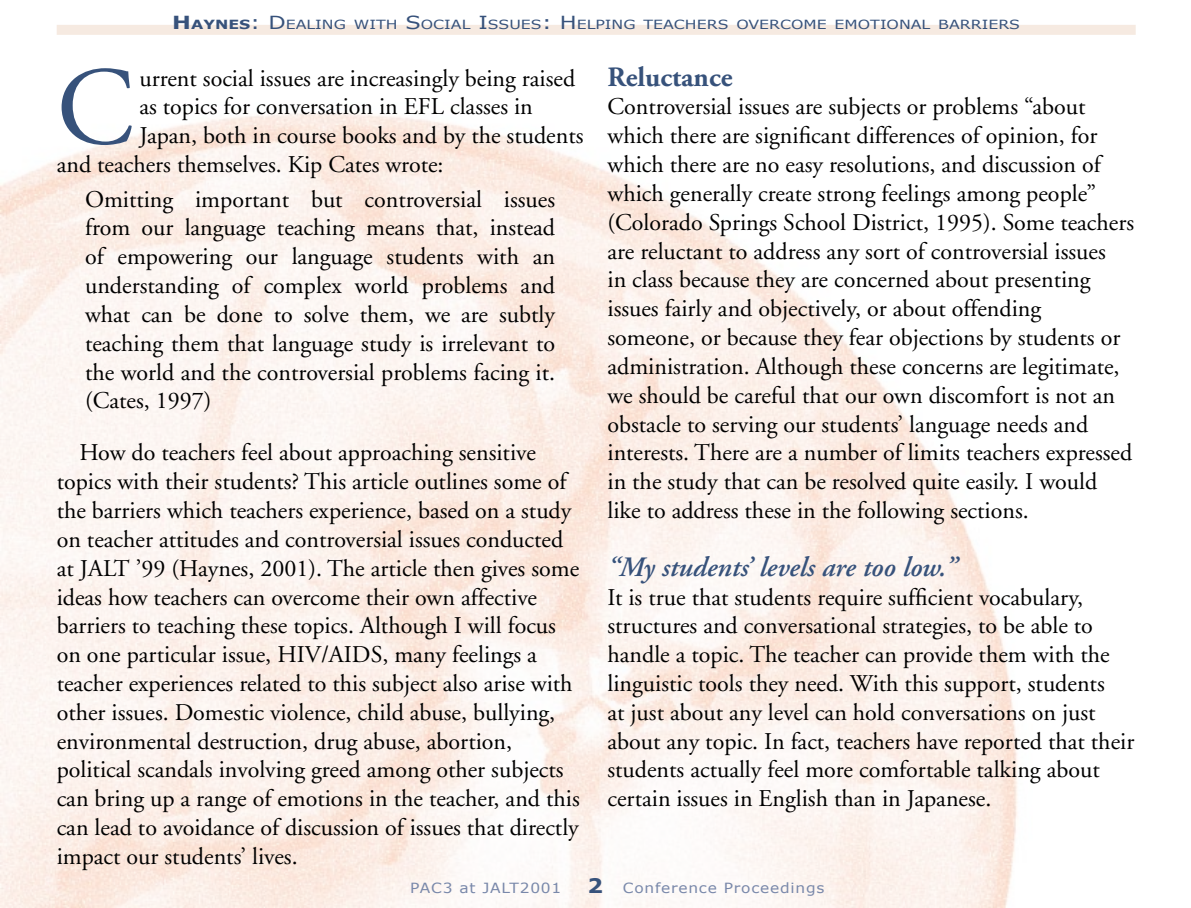
<style>
.page{position:relative;width:1191px;height:908px;background:#fff}
.page>*{position:absolute;margin:0;border:0;box-sizing:border-box;transform-origin:0 0}
.Main_Text_Drop_Cap{font:110.8px "Adobe Garamond";color:#37527b}
.Subtitle_Italic{font:italic 600 28px "Adobe Garamond";color:#37527b}
.Subtitle{font:700 28px "Adobe Garamond";color:#37527b}
.Main_Text{font:24px/28.8px "Adobe Garamond";color:#000}
.Main_Text_Indent{font:24px/28.8px "Adobe Garamond";color:#000}
.Indent_Quote{font:24px/28.8px "Adobe Garamond";color:#000;text-align:justify}
.Main_Text_Drop_Cap-2{font:24px "Adobe Garamond";color:#000}
.t1{font:14px "Verdana";letter-spacing:.05em;color:#7988aa;scale:1.1 1}
.t2{font:12.6px "Verdana";color:#37527b;scale:1.25 1}
.s1{font-weight:700;font-size:18px}
.s2{font-weight:700}
.s3{font-size:18px}
.s4{font-weight:700;font-size:20px;color:#37527b}
</style>
<div class="page">
<div style="left:57px;top:25px;width:1078px;height:10px;background:#f6eae1"></div>
<p class="t2" style="left:172px;top:17px;width:679px"><span class="s1">H</span><span class="s2">AYNES</span><span class="s3">: D</span>EALING WITH <span class="s3">S</span>OCIAL <span class="s3">I</span>SSUES<span class="s3">: H</span>ELPING TEACHERS OVERCOME EMOTIONAL BARRIERS</p>
<p class="Main_Text_Drop_Cap" style="left:57px;top:49px;width:79px">C</p>
<p class="Main_Text_Drop_Cap-2" style="left:139px;top:65px;width:437px">urrent social issues are increasingly being raised</p>
<p class="Main_Text_Drop_Cap-2" style="left:139px;top:94px;width:395px">as topics for conversation in EFL classes in</p>
<p class="Main_Text_Drop_Cap-2" style="left:139px;top:123px;width:445px">Japan, both in course books and by the students</p>
<p class="Main_Text_Drop_Cap-2" style="left:57px;top:151px;width:388px">and teachers themselves. Kip Cates wrote:</p>
<p class="Indent_Quote" style="left:85px;top:185px;width:471px">Omitting important but controversial issues from our language teaching means that, instead of empowering our language students with an understanding of complex world problems and what can be done to solve them, we are subtly teaching them that language study is irrelevant to the world and the controversial problems facing it. (Cates, 1997)</p>
<p class="Main_Text_Indent" style="left:57px;top:439px;width:524px;text-indent:23px">How do teachers feel about approaching sensitive topics with their students? This article outlines some of the barriers which teachers experience, based on a study on teacher attitudes and controversial issues conducted at JALT ’99 (Haynes, 2001). The article then gives some ideas how teachers can overcome their own affective barriers to teaching these topics. Although I will focus on one particular issue, HIV/AIDS, many feelings a teacher experiences related to this subject also arise with other issues. Domestic violence, child abuse, bullying, environmental destruction, drug abuse, abortion, political scandals involving greed among other subjects can bring up a range of emotions in the teacher, and this can lead to avoidance of discussion of issues that directly impact our students’ lives.</p>
<p class="Subtitle" style="left:607px;top:61px;width:126px">Reluctance</p>
<p class="Main_Text" style="left:607px;top:93px;width:528px">Controversial issues are subjects or problems “about which there are significant differences of opinion, for which there are no easy resolutions, and discussion of which generally create strong feelings among people” (Colorado Springs School District, 1995). Some teachers are reluctant to address any sort of controversial issues<br>in class because they are concerned about presenting issues fairly and objectively, or about offending someone, or because they fear objections by students or administration. Although these concerns are legitimate, we should be careful that our own discomfort is not an obstacle to serving our students’ language needs and interests. There are a number of limits teachers expressed in the study that can be resolved quite easily. I would like to address these in the following sections.</p>
<p class="Subtitle_Italic" style="left:607px;top:551px;width:351px">“My students’ levels are too low.”</p>
<p class="Main_Text" style="left:607px;top:583px;width:528px">It is true that students require sufficient vocabulary, structures and conversational strategies, to be able to handle a topic. The teacher can provide them with the linguistic tools they need. With this support, students<br>at just about any level can hold conversations on just about any topic. In fact, teachers have reported that their students actually feel more comfortable talking about certain issues in English than in Japanese.</p>
<p class="t1" style="left:410px;top:878px;width:139px">PAC3 at JALT2001</p>
<p class="t1" style="left:587px;top:878px;width:217px"><span class="s4">2</span> Conference Proceedings</p>
</div>
